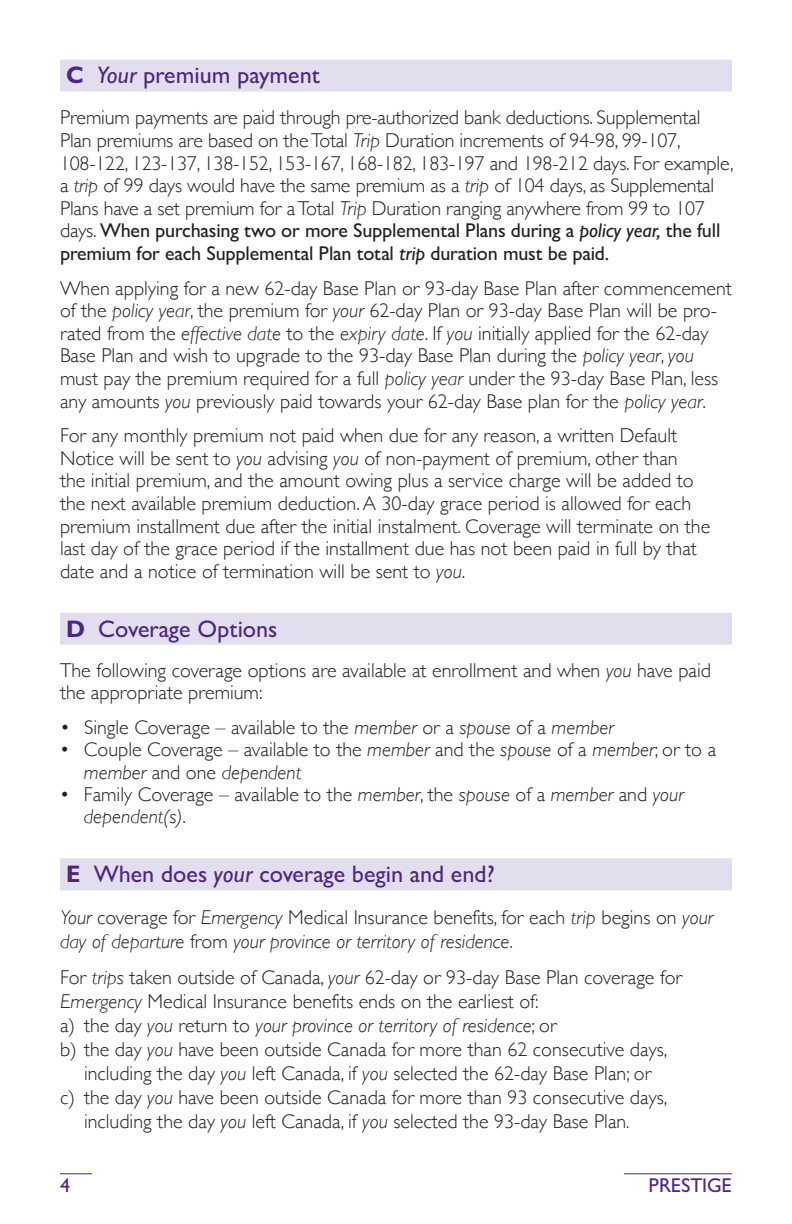
<style>
.page{position:relative;width:792px;height:1224px;background:#fff}
.page>*{position:absolute;margin:0;border:0;box-sizing:border-box;transform-origin:0 0}
.t1{font:500 24px "Gill Sans Nova";color:#4e2582}
.t2{font:300 20px/22.6px "Gill Sans";color:#231f20}
.t3{font:italic 300 20px/24px "Gill Sans";color:#231f20}
.t4{font:500 20px/22.6px "Gill Sans Nova";letter-spacing:-.01em;color:#231f20}
.t5{font:500 20px "Gill Sans Nova";letter-spacing:-.01em;color:#4e2582}
.s1{font-weight:700}
.s2{font-style:italic}
.s3{font-family:"Gill Sans";font-weight:300}
.s4{font-style:normal}
</style>
<div class="page">
<hr style="left:60px;top:1173px;width:32px;height:1px;background:#4e2582">
<hr style="left:624px;top:1173px;width:108px;height:1px;background:#4e2582">
<div style="left:60px;top:59px;width:672px;height:32px;background:#e3deed"></div>
<div style="left:60px;top:613px;width:672px;height:32px;background:#e3deed"></div>
<div style="left:60px;top:858px;width:672px;height:32px;background:#e3deed"></div>
<p class="t1" style="left:66px;top:61px;width:256px"><span class="s1">C</span> <span class="s2">Your</span> premium payment</p>
<p class="t2" style="left:60px;top:106px;width:675px">Premium payments are paid through pre-authorized bank deductions. Supplemental Plan premiums are based on the Total <span class="s2">Trip</span> Duration increments of 94-98, 99-107, 108-122, 123-137, 138-152, 153-167, 168-182, 183-197 and 198-212 days. For example, a <span class="s2">trip</span> of 99 days would have the same premium as a <span class="s2">trip</span> of 104 days, as Supplemental Plans have a set premium for a Total <span class="s2">Trip</span> Duration ranging anywhere from 99 to 107</p>
<p class="t4" style="left:60px;top:219px;width:662px"><span class="s3">days.</span> When purchasing two or more Supplemental Plans during a <span class="s2">policy year,</span> the full premium for each Supplemental Plan total <span class="s2">trip</span> duration must be paid.</p>
<p class="t2" style="left:60px;top:276px;width:673px">When applying for a new 62-day Base Plan or 93-day Base Plan after commencement of the <span class="s2">policy year</span>, the premium for <span class="s2">your</span> 62-day Plan or 93-day Base Plan will be pro&shy;rated from the <span class="s2">effective date</span> to the <span class="s2">expiry date</span>. If <span class="s2">you</span> initially applied for the 62-day Base Plan and wish to upgrade to the 93-day Base Plan during the <span class="s2">policy year</span>, <span class="s2">you </span>must pay the premium required for a full <span class="s2">policy year</span> under the 93-day Base Plan, less any amounts <span class="s2">you</span> previously paid towards your 62-day Base plan for the <span class="s2">policy year</span>.</p>
<p class="t2" style="left:60px;top:424px;width:652px">For any monthly premium not paid when due for any reason, a written Default Notice will be sent to <span class="s2">you</span> advising <span class="s2">you</span> of non-payment of premium, other than<br>the initial premium, and the amount owing plus a service charge will be added to the next available premium deduction. A 30-day grace period is allowed for each premium installment due after the initial instalment. Coverage will terminate on the last day of the grace period if the installment due has not been paid in full by that date and a notice of termination will be sent to <span class="s2">you</span>.</p>
<p class="t1" style="left:66px;top:614px;width:213px"><span class="s1">D</span> Coverage Options</p>
<p class="t2" style="left:60px;top:658px;width:653px">The following coverage options are available at enrollment and when <span class="s2">you</span> have paid the appropriate premium:</p>
<p class="t2" style="left:60px;top:715px;width:555px">• Single Coverage – available to the <span class="s2">member</span> or a <span class="s2">spouse</span> of a <span class="s2">member</span></p>
<p class="t2" style="left:84px;top:738px;width:634px;text-indent:-24px">• Couple Coverage – available to the <span class="s2">member</span> and the <span class="s2">spouse</span> of a <span class="s2">member</span>; or to a <span class="s2">member</span> and one <span class="s2">dependent</span></p>
<p class="t2" style="left:84px;top:782px;width:601px;text-indent:-24px">• Family Coverage – available to the <span class="s2">member</span>, the <span class="s2">spouse</span> of a <span class="s2">member</span> and <span class="s2">your dependent(s)</span>.</p>
<p class="t1" style="left:66px;top:859px;width:430px"><span class="s1">E</span> When does <span class="s2">your</span> coverage begin and end?</p>
<p class="t3" style="left:60px;top:906px;width:655px">Your <span class="s4">coverage for</span> Emergency <span class="s4">Medical Insurance benefits, for each</span> trip <span class="s4">begins on</span> your day of departure <span class="s4">from</span> your province or territory of residence<span class="s4">.</span></p>
<p class="t2" style="left:60px;top:966px;width:624px">For <span class="s2">trips</span> taken outside of Canada, <span class="s2">your</span> 62-day or 93-day Base Plan coverage for</p>
<p class="t2" style="left:60px;top:990px;width:480px"><span class="s2">Emergency</span> Medical Insurance benefits ends on the earliest of:</p>
<p class="t3" style="left:60px;top:1014px;width:498px"><span class="s4">a) the day</span> you <span class="s4">return to</span> your province or territory of residence<span class="s4">; or</span></p>
<p class="t2" style="left:60px;top:1038px;width:609px">b) the day <span class="s2">you</span> have been outside Canada for more than 62 consecutive days,</p>
<p class="t2" style="left:84px;top:1062px;width:569px">including the day <span class="s2">you</span> left Canada, if <span class="s2">you</span> selected the 62-day Base Plan; or</p>
<p class="t2" style="left:60px;top:1086px;width:609px">c) the day <span class="s2">you</span> have been outside Canada for more than 93 consecutive days,</p>
<p class="t2" style="left:84px;top:1110px;width:547px">including the day <span class="s2">you</span> left Canada, if <span class="s2">you</span> selected the 93-day Base Plan<span class="s2">.</span></p>
<p class="t5" style="left:60px;top:1173px;width:11px">4</p>
<p class="t5" style="left:649px;top:1173px;width:85px">PRESTIGE</p>
</div>
